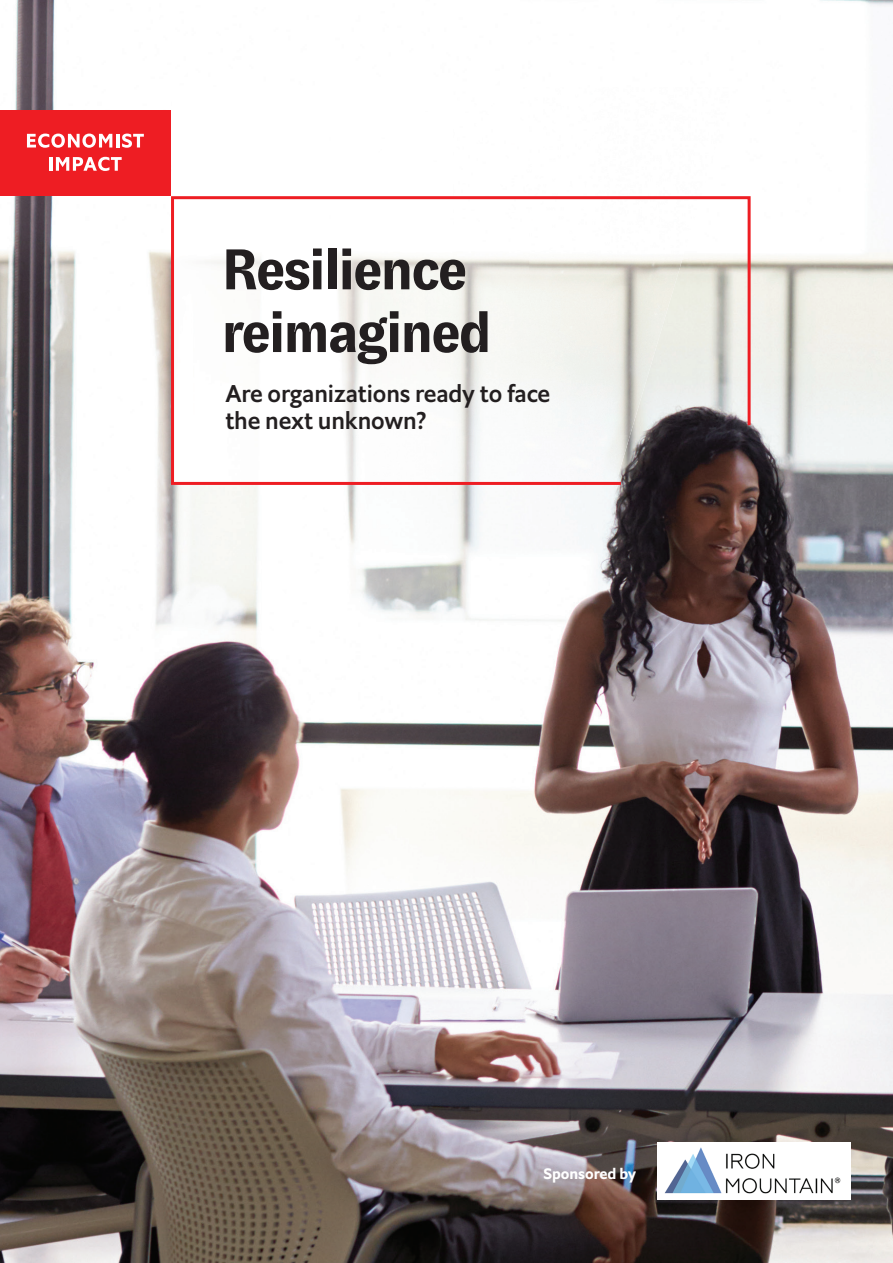
<style>
.page{position:relative;width:893px;height:1263px;background:#fff}
.page>*{position:absolute;margin:0;border:0;box-sizing:border-box;transform-origin:0 0}
.t1{font:700 57px/62.7px "GT Zirkon";letter-spacing:-.05em;color:#231f20}
.t2{font:24px/27px "Econ Sans Med";letter-spacing:-.005em;color:#231f20}
.t3{font:15px "Econ Sans Bol";letter-spacing:-.005em;color:#fff}
</style>
<div class="page">
<img style="left:0;top:0;width:893px;height:1263px">
<img style="left:172px;top:87px;width:357px;height:108px">
<img style="left:529px;top:87px;width:204px;height:108px">
<img style="left:658px;top:1142px;width:192px;height:57px">
<div style="left:0;top:111px;width:171px;height:85px;background:#ee1d23"></div>
<svg style="left:27px;top:134px;width:117px;height:14px"></svg>
<hr style="left:49px;top:157px;width:3px;height:14px;background:#fff">
<svg style="left:56px;top:157px;width:66px;height:14px"></svg>
<svg style="left:170px;top:195px;width:582px;height:291px"></svg>
<h1 class="t1" style="left:221px;top:239px;width:273px">Resilience reimagined</h1>
<p class="t2" style="left:225px;top:380px;width:326px">Are organizations ready to face the next unknown?</p>
<p class="t3" style="left:544px;top:1164px;width:94px">Sponsored by</p>
</div>
